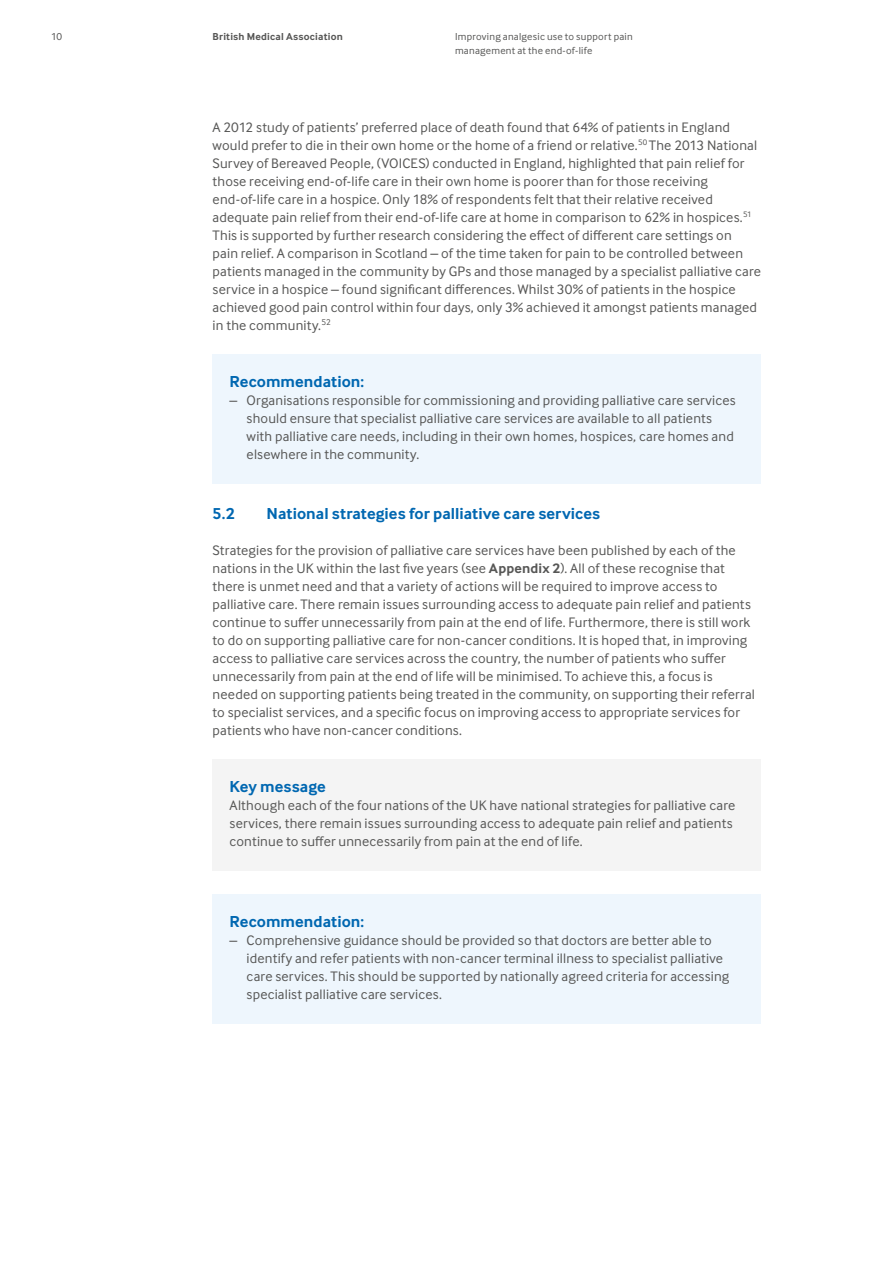
<style>
.page{position:relative;width:893px;height:1263px;background:#fff}
.page>*{position:absolute;margin:0;border:0;box-sizing:border-box;transform-origin:0 0}
.t1{font:700 16.5px "Inter Face";color:#0067b1}
.t2{font:14.25px/18px "Inter Face";letter-spacing:.01em;color:#575756}
.t3{font:10.5px/13.5px "Inter Face";letter-spacing:.025em;color:#575756}
.t4{font:700 10.5px "Inter Face";letter-spacing:.02em;color:#575756}
.s1{font-weight:700}
</style>
<div class="page">
<div style="left:213px;top:354px;width:548px;height:129px;background:#eef6fd"></div>
<div style="left:213px;top:759px;width:548px;height:111px;background:#f4f4f4"></div>
<div style="left:213px;top:894px;width:548px;height:129px;background:#eef6fd"></div>
<p class="t3" style="left:51px;top:30px;width:13px">10</p>
<p class="t4" style="left:213px;top:30px;width:132px">British Medical Association</p>
<p class="t3" style="left:455px;top:30px;width:179px">Improving analgesic use to support pain management at the end-of-life</p>
<p class="t2" style="left:213px;top:118px;width:550px">A 2012 study of patients’ preferred place of death found that 64% of patients in England would prefer to die in their own home or the home of a friend or relative.<sup>50</sup> The 2013 National Survey of Bereaved People, (VOICES) conducted in England, highlighted that pain relief for those receiving end-of-life care in their own home is poorer than for those receiving end-of-life care in a hospice. Only 18% of respondents felt that their relative received adequate pain relief from their end-of-life care at home in comparison to 62% in hospices.<sup>51<br></sup>This is supported by further research considering the effect of different care settings on<br>pain relief. A comparison in Scotland – of the time taken for pain to be controlled between patients managed in the community by GPs and those managed by a specialist palliative care service in a hospice – found significant differences. Whilst 30% of patients in the hospice achieved good pain control within four days, only 3% achieved it amongst patients managed in the community.<sup>52</sup></p>
<p class="t1" style="left:230px;top:372px;width:136px">Recommendation:</p>
<p class="t2" style="left:247px;top:391px;width:490px;text-indent:-17px">– Organisations responsible for commissioning and providing palliative care services should ensure that specialist palliative care services are available to all patients with palliative care needs, including in their own homes, hospices, care homes and elsewhere in the community.</p>
<p class="t1" style="left:213px;top:504px;width:24px">5.2</p>
<p class="t1" style="left:267px;top:504px;width:335px">National strategies for palliative care services</p>
<p class="t2" style="left:213px;top:541px;width:544px">Strategies for the provision of palliative care services have been published by each of the nations in the UK within the last five years (see <span class="s1">Appendix 2</span>). All of these recognise that there is unmet need and that a variety of actions will be required to improve access to palliative care. There remain issues surrounding access to adequate pain relief and patients continue to suffer unnecessarily from pain at the end of life. Furthermore, there is still work to do on supporting palliative care for non-cancer conditions. It is hoped that, in improving access to palliative care services across the country, the number of patients who suffer unnecessarily from pain at the end of life will be minimised. To achieve this, a focus is needed on supporting patients being treated in the community, on supporting their referral to specialist services, and a specific focus on improving access to appropriate services for patients who have non-cancer conditions.</p>
<p class="t1" style="left:230px;top:777px;width:98px">Key message</p>
<p class="t2" style="left:230px;top:796px;width:507px">Although each of the four nations of the UK have national strategies for palliative care services, there remain issues surrounding access to adequate pain relief and patients continue to suffer unnecessarily from pain at the end of life.</p>
<p class="t1" style="left:230px;top:912px;width:136px">Recommendation:</p>
<p class="t2" style="left:247px;top:931px;width:484px;text-indent:-17px">– Comprehensive guidance should be provided so that doctors are better able to identify and refer patients with non-cancer terminal illness to specialist palliative care services. This should be supported by nationally agreed criteria for accessing specialist palliative care services.</p>
</div>
